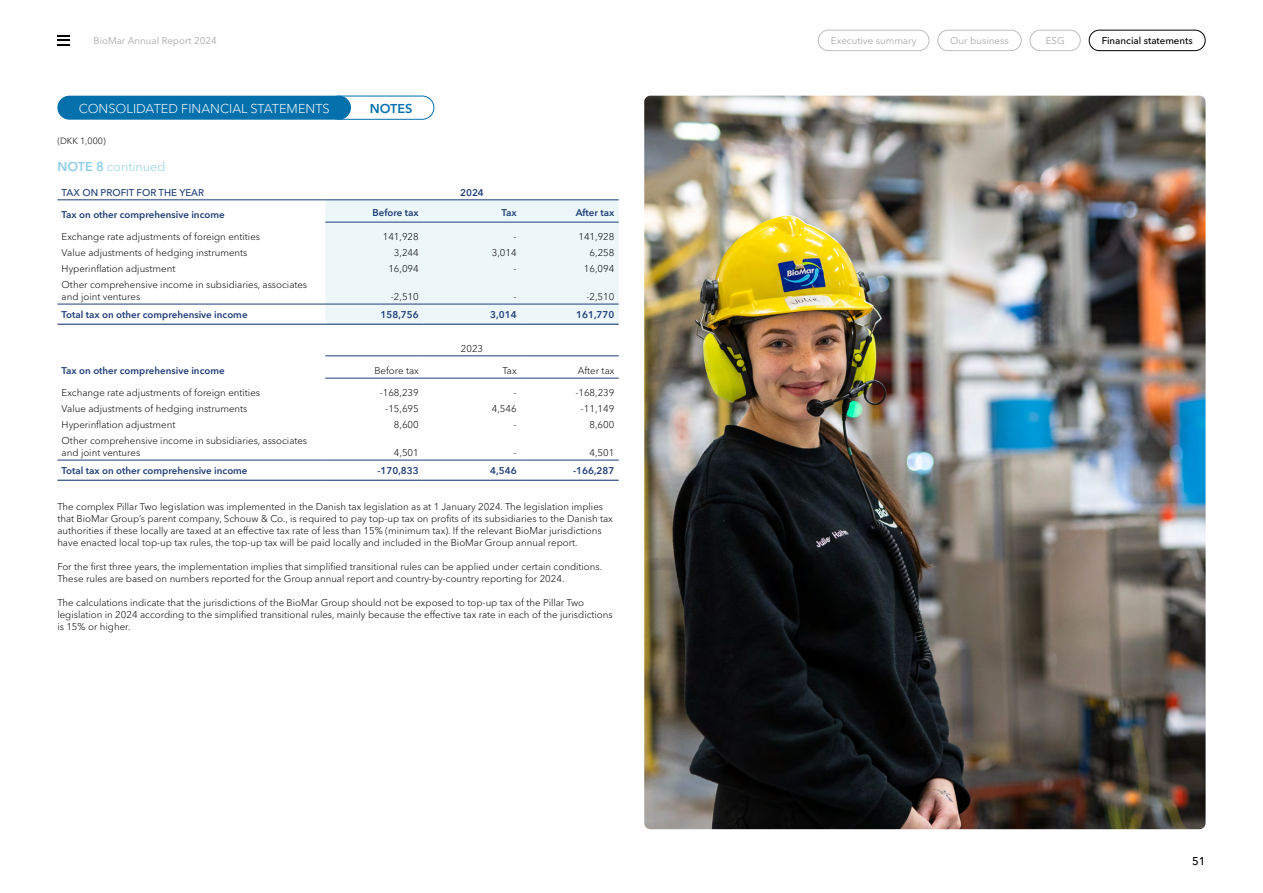
<style>
.page{position:relative;width:1263px;height:893px;background:#fff}
.page>*{position:absolute;margin:0;border:0;box-sizing:border-box;transform-origin:0 0}
.t1{font:300 12.75px "Avenir Next LT Pro";color:#fff}
.t2{font:300 12.75px "Avenir Next LT Pro";color:#92cee8}
.t3{font:600 12.75px "Avenir Next LT Pro";color:#0471ad}
.t4{font:500 11.25px "Avenir Next LT Pro";color:#000}
.t5{font:300 9.75px/12px "Avenir Next LT Pro";color:#000}
.t6{font:600 9.75px "Avenir Next LT Pro";color:#1f3e77}
.t7{font:9.75px "Avenir Next LT Pro";color:#a7a9ac}
.t8{font:500 9.75px "Avenir Next LT Pro";color:#1f3e77}
.t9{font:500 9.75px "Avenir Next LT Pro";color:#000}
.t10{font:300 9px "Avenir Next LT Pro";color:#000}
.s1{font-weight:600}
</style>
<div class="page">
<img style="left:644px;top:96px;width:561px;height:733px">
<div style="left:325px;top:201px;width:294px;height:123px;background:#edf7fa"></div>
<hr style="left:57px;top:304px;width:268px;height:1px;background:#1f3e77">
<hr style="left:57px;top:324px;width:268px;height:1px;background:#1f3e77">
<hr style="left:325px;top:304px;width:98px;height:1px;background:#1f3e77">
<hr style="left:325px;top:324px;width:98px;height:1px;background:#1f3e77">
<hr style="left:423px;top:304px;width:98px;height:1px;background:#1f3e77">
<hr style="left:423px;top:324px;width:98px;height:1px;background:#1f3e77">
<hr style="left:521px;top:304px;width:98px;height:1px;background:#1f3e77">
<hr style="left:521px;top:324px;width:98px;height:1px;background:#1f3e77">
<hr style="left:57px;top:200px;width:268px;height:1px;background:#1f3e77">
<hr style="left:325px;top:222px;width:98px;height:1px;background:#1f3e77">
<hr style="left:423px;top:222px;width:98px;height:1px;background:#1f3e77">
<hr style="left:521px;top:222px;width:98px;height:1px;background:#1f3e77">
<hr style="left:325px;top:200px;width:98px;height:1px;background:#1f3e77">
<hr style="left:423px;top:200px;width:98px;height:1px;background:#1f3e77">
<hr style="left:521px;top:200px;width:98px;height:1px;background:#1f3e77">
<hr style="left:57px;top:460px;width:268px;height:1px;background:#1f3e77">
<hr style="left:57px;top:480px;width:268px;height:1px;background:#1f3e77">
<hr style="left:325px;top:378px;width:98px;height:1px;background:#1f3e77">
<hr style="left:423px;top:378px;width:98px;height:1px;background:#1f3e77">
<hr style="left:521px;top:378px;width:98px;height:1px;background:#1f3e77">
<hr style="left:325px;top:460px;width:98px;height:1px;background:#1f3e77">
<hr style="left:423px;top:460px;width:98px;height:1px;background:#1f3e77">
<hr style="left:521px;top:460px;width:98px;height:1px;background:#1f3e77">
<hr style="left:325px;top:480px;width:98px;height:1px;background:#1f3e77">
<hr style="left:423px;top:480px;width:98px;height:1px;background:#1f3e77">
<hr style="left:521px;top:480px;width:98px;height:1px;background:#1f3e77">
<hr style="left:325px;top:356px;width:98px;height:1px;background:#1f3e77">
<hr style="left:423px;top:356px;width:98px;height:1px;background:#1f3e77">
<hr style="left:521px;top:356px;width:98px;height:1px;background:#1f3e77">
<div style="left:327px;top:96px;width:107px;height:24px;border:1px solid #0471ad;border-radius:12px"></div>
<div style="left:57px;top:96px;width:294px;height:24px;background:#0471ad;border-radius:12px"></div>
<div style="left:1089px;top:30px;width:116px;height:21px;border:1px solid #000;border-radius:10px"></div>
<svg style="left:57px;top:36px;width:13px;height:9px"></svg>
<div style="left:937px;top:30px;width:84px;height:21px;border:1px solid #bcbec0;border-radius:10px"></div>
<div style="left:1030px;top:30px;width:51px;height:21px;border:1px solid #bcbec0;border-radius:10px"></div>
<div style="left:818px;top:30px;width:111px;height:21px;border:1px solid #bcbec0;border-radius:10px"></div>
<p class="t7" style="left:94px;top:35px;width:125px">BioMar Annual Report 2024</p>
<p class="t7" style="left:831px;top:34px;width:87px">Executive summary</p>
<p class="t7" style="left:950px;top:34px;width:60px">Our business</p>
<p class="t7" style="left:1046px;top:34px;width:20px">ESG</p>
<p class="t9" style="left:1102px;top:34px;width:92px">Financial statements</p>
<h1 class="t1" style="left:79px;top:100px;width:253px">CONSOLIDATED FINANCIAL STATEMENTS</h1>
<h1 class="t3" style="left:370px;top:100px;width:44px">NOTES</h1>
<p class="t10" style="left:57px;top:135px;width:50px">(DKK 1,000)</p>
<h1 class="t2" style="left:57px;top:159px;width:110px"><span class="s1">NOTE 8</span> continued</h1>
<p class="t8" style="left:62px;top:186px;width:144px">TAX ON PROFIT FOR THE YEAR</p>
<p class="t6" style="left:460px;top:186px;width:25px">2024</p>
<p class="t6" style="left:62px;top:209px;width:164px">Tax on other comprehensive income</p>
<p class="t6" style="left:372px;top:206px;width:48px">Before tax</p>
<p class="t6" style="left:501px;top:206px;width:17px">Tax</p>
<p class="t6" style="left:576px;top:206px;width:40px">After tax</p>
<p class="t5" style="left:62px;top:231px;width:200px">Exchange rate adjustments of foreign entities</p>
<p class="t5" style="left:383px;top:231px;width:38px">141,928</p>
<p class="t5" style="left:514px;top:231px;width:5px">-</p>
<p class="t5" style="left:578px;top:231px;width:38px">141,928</p>
<p class="t5" style="left:62px;top:247px;width:187px">Value adjustments of hedging instruments</p>
<p class="t5" style="left:394px;top:247px;width:26px">3,244</p>
<p class="t5" style="left:492px;top:247px;width:26px">3,014</p>
<p class="t5" style="left:590px;top:247px;width:26px">6,258</p>
<p class="t5" style="left:62px;top:262px;width:115px">Hyperinflation adjustment</p>
<p class="t5" style="left:388px;top:262px;width:32px">16,094</p>
<p class="t5" style="left:514px;top:262px;width:5px">-</p>
<p class="t5" style="left:584px;top:262px;width:32px">16,094</p>
<p class="t5" style="left:62px;top:278px;width:247px">Other comprehensive income in subsidiaries, associates and joint ventures</p>
<p class="t5" style="left:391px;top:290px;width:29px">-2,510</p>
<p class="t5" style="left:514px;top:290px;width:5px">-</p>
<p class="t5" style="left:586px;top:290px;width:29px">-2,510</p>
<p class="t6" style="left:62px;top:308px;width:187px">Total tax on other comprehensive income</p>
<p class="t6" style="left:381px;top:308px;width:40px">158,756</p>
<p class="t6" style="left:490px;top:308px;width:28px">3,014</p>
<p class="t6" style="left:576px;top:308px;width:40px">161,770</p>
<p class="t5" style="left:461px;top:342px;width:24px">2023</p>
<p class="t6" style="left:62px;top:365px;width:164px">Tax on other comprehensive income</p>
<p class="t5" style="left:374px;top:364px;width:46px">Before tax</p>
<p class="t5" style="left:502px;top:364px;width:16px">Tax</p>
<p class="t5" style="left:578px;top:364px;width:38px">After tax</p>
<p class="t5" style="left:62px;top:387px;width:200px">Exchange rate adjustments of foreign entities</p>
<p class="t5" style="left:380px;top:387px;width:41px">-168,239</p>
<p class="t5" style="left:514px;top:387px;width:5px">-</p>
<p class="t5" style="left:575px;top:387px;width:41px">-168,239</p>
<p class="t5" style="left:62px;top:403px;width:187px">Value adjustments of hedging instruments</p>
<p class="t5" style="left:385px;top:403px;width:35px">-15,695</p>
<p class="t5" style="left:492px;top:403px;width:26px">4,546</p>
<p class="t5" style="left:581px;top:403px;width:35px">-11,149</p>
<p class="t5" style="left:62px;top:418px;width:115px">Hyperinflation adjustment</p>
<p class="t5" style="left:394px;top:418px;width:26px">8,600</p>
<p class="t5" style="left:514px;top:418px;width:5px">-</p>
<p class="t5" style="left:590px;top:418px;width:26px">8,600</p>
<p class="t5" style="left:62px;top:434px;width:247px">Other comprehensive income in subsidiaries, associates and joint ventures</p>
<p class="t5" style="left:394px;top:446px;width:26px">4,501</p>
<p class="t5" style="left:514px;top:446px;width:5px">-</p>
<p class="t5" style="left:589px;top:446px;width:26px">4,501</p>
<p class="t6" style="left:62px;top:464px;width:187px">Total tax on other comprehensive income</p>
<p class="t6" style="left:377px;top:464px;width:43px">-170,833</p>
<p class="t6" style="left:490px;top:464px;width:28px">4,546</p>
<p class="t6" style="left:573px;top:464px;width:43px">-166,287</p>
<p class="t5" style="left:57px;top:500px;width:557px">The complex Pillar Two legislation was implemented in the Danish tax legislation as at 1 January 2024. The legislation implies that BioMar Group’s parent company, Schouw &amp; Co., is required to pay top-up tax on profits of its subsidiaries to the Danish tax authorities if these locally are taxed at an effective tax rate of less than 15% (minimum tax). If the relevant BioMar jurisdictions have enacted local top-up tax rules, the top-up tax will be paid locally and included in the BioMar Group annual report.</p>
<p class="t5" style="left:57px;top:560px;width:546px">For the first three years, the implementation implies that simplified transitional rules can be applied under certain conditions.<br>These rules are based on numbers reported for the Group annual report and country-by-country reporting for 2024.</p>
<p class="t5" style="left:57px;top:596px;width:557px">The calculations indicate that the jurisdictions of the BioMar Group should not be exposed to top-up tax of the Pillar Two legislation in 2024 according to the simplified transitional rules, mainly because the effective tax rate in each of the jurisdictions is 15% or higher.</p>
<p class="t4" style="left:1192px;top:854px;width:15px">51</p>
</div>
